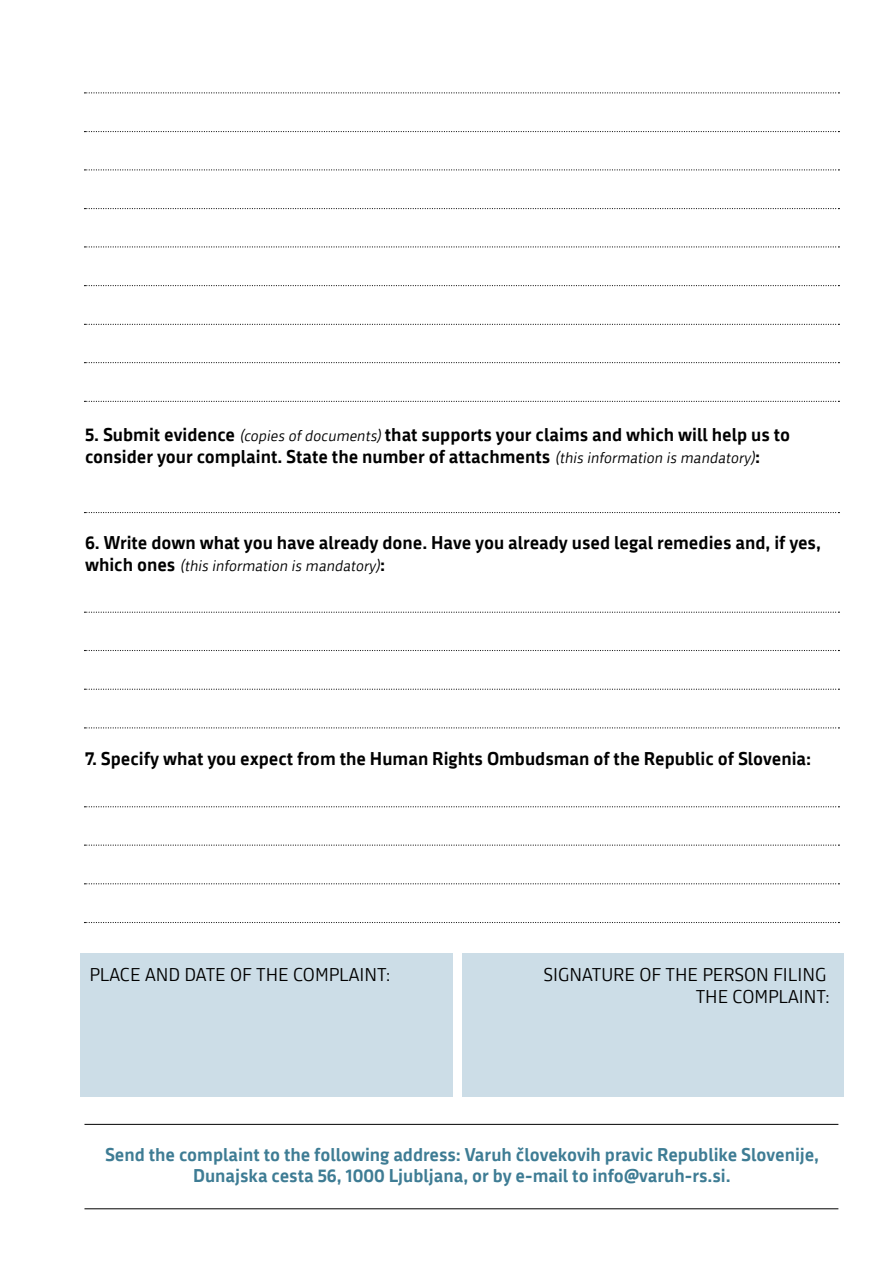
<style>
.page{position:relative;width:893px;height:1263px;background:#fff}
.page>*{position:absolute;margin:0;border:0;box-sizing:border-box;transform-origin:0 0}
.t1{font:700 18px/21.6px "Republika";color:#000}
.t2{font:700 18px/21.6px "Republika";color:#3e7c94;text-align:center}
.t3{font:18px/21.6px "Republika";color:#000;text-align:right}
.t4{font:italic 15px "Republika";color:#000}
.s1{font-weight:400;font-style:italic;font-size:15px}
.s2{font-weight:700;font-style:normal;font-size:18px}
</style>
<div class="page">
<div style="left:81px;top:953px;width:372px;height:143px;background:#ccdde7"></div>
<div style="left:462px;top:953px;width:381px;height:143px;background:#ccdde7"></div>
<svg style="left:84px;top:246px;width:755px;height:1px"></svg>
<svg style="left:84px;top:362px;width:755px;height:1px"></svg>
<svg style="left:84px;top:169px;width:755px;height:1px"></svg>
<svg style="left:84px;top:92px;width:755px;height:1px"></svg>
<svg style="left:84px;top:650px;width:755px;height:1px"></svg>
<svg style="left:84px;top:844px;width:755px;height:2px"></svg>
<svg style="left:84px;top:689px;width:755px;height:1px"></svg>
<svg style="left:84px;top:883px;width:755px;height:1px"></svg>
<svg style="left:84px;top:208px;width:755px;height:1px"></svg>
<svg style="left:84px;top:324px;width:755px;height:1px"></svg>
<svg style="left:84px;top:131px;width:755px;height:1px"></svg>
<svg style="left:84px;top:727px;width:755px;height:1px"></svg>
<svg style="left:84px;top:922px;width:755px;height:1px"></svg>
<hr style="left:84px;top:1124px;width:754px;height:1px;background:#000">
<hr style="left:84px;top:1208px;width:754px;height:1px;background:#000">
<svg style="left:84px;top:612px;width:755px;height:1px"></svg>
<svg style="left:84px;top:806px;width:755px;height:1px"></svg>
<svg style="left:84px;top:285px;width:755px;height:1px"></svg>
<svg style="left:84px;top:401px;width:755px;height:1px"></svg>
<svg style="left:84px;top:512px;width:755px;height:1px"></svg>
<p class="t1" style="left:85px;top:423px;width:707px">5. Submit evidence <span class="s1">(copies ofdocuments)</span>that supports your claims and which will help us to consider your complaint. State the number of attachments <span class="s1">(this information is mandatory)</span>:</p>
<p class="t1" style="left:85px;top:531px;width:737px">6. Write down what you have already done. Have you already used legal remedies and, if yes,</p>
<p class="t4" style="left:85px;top:555px;width:302px"><span class="s2">w h i c h o n e s</span> (this information is mandatory)<span class="s2">:</span></p>
<p class="t1" style="left:85px;top:747px;width:728px">7. Specify what you expect from the Human Rights Ombudsman of the Republic of Slovenia:</p>
<p class="t3" style="left:89px;top:963px;width:303px">PLACE AND DATE OF THE COMPLAINT:</p>
<p class="t3" style="left:544px;top:963px;width:288px">SIGNATURE OF THE PERSON FILING<br>THE COMPLAINT:</p>
<p class="t2" style="left:105px;top:1142px;width:715px">Send the complaint to the following address: Varuh človekovih pravic Republike Slovenije,<br>Dunajska cesta 56, 1000 Ljubljana, or by e-mail to info@varuh-rs.si.</p>
</div>
